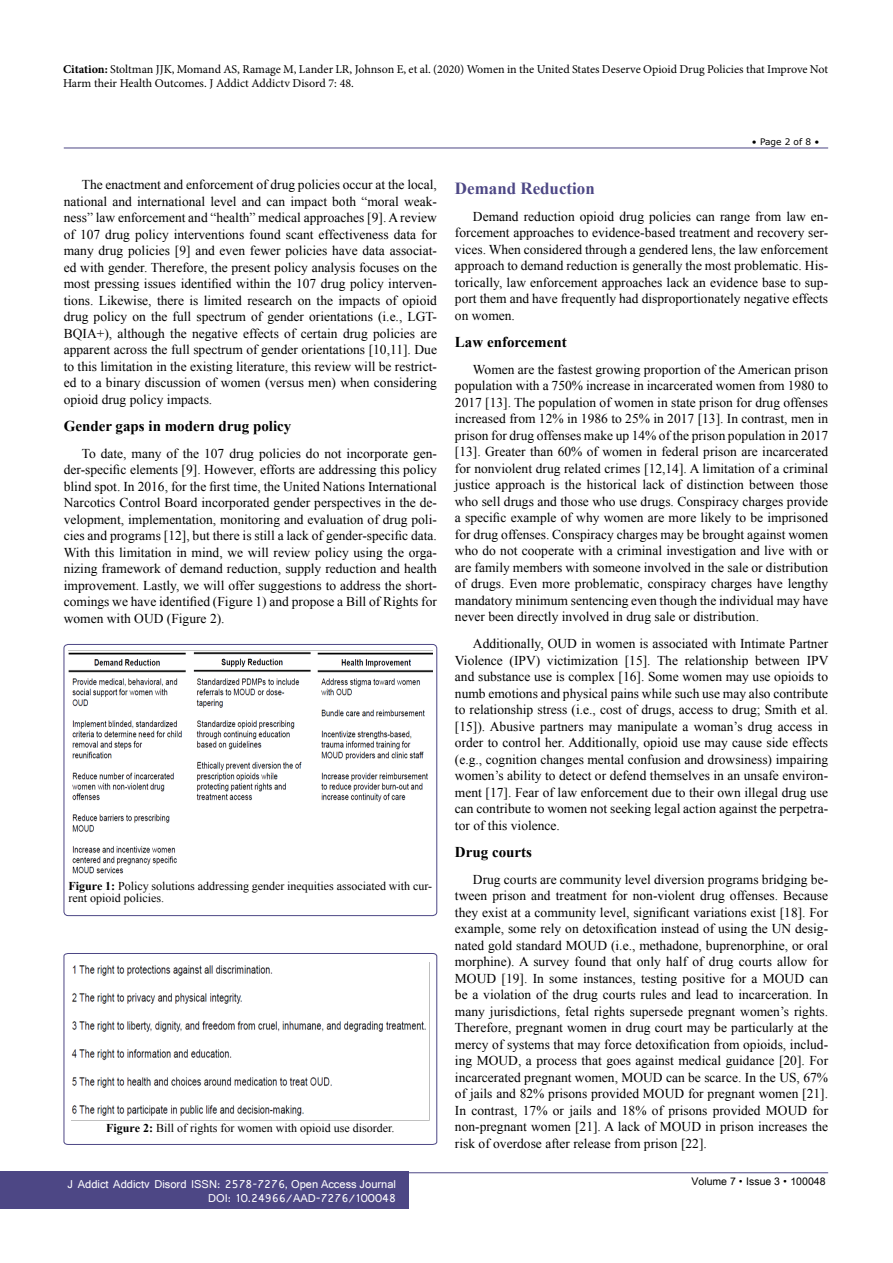
<style>
.page{position:relative;width:893px;height:1263px;background:#fff}
.page>*{position:absolute;margin:0;border:0;box-sizing:border-box;transform-origin:0 0}
.t1{font:700 16.95px "Times New Roman";color:#4d4785}
.t2{font:700 15px "Times New Roman";color:#000}
.t3{font:13.5px/16.5px "Times New Roman";color:#000;text-align:justify}
.t4{font:12px/13.5px "Minion Pro";color:#000}
.t5{font:12px/12px "Times New Roman";color:#000}
.t6{font:12px/14.2px "Shruti";color:#fff;text-align:right}
.t7{font:10.5px "Arial Unicode MS";color:#000}
.t8{font:9px "MS Reference Sans Serif";color:#000}
.s1{font-weight:700}
.s2{font-family:"Batang"}
</style>
<div class="page">
<hr style="left:64px;top:148px;width:764px;height:1px;background:#4d4785">
<hr style="left:64px;top:1172px;width:764px;height:1px;background:#4d4785">
<div style="left:0;top:1171px;width:409px;height:38px;background:#4d4785"></div>
<div style="left:64px;top:644px;width:373px;height:272px;border:1px solid #4d4785;border-radius:4px"></div>
<svg style="left:64px;top:953px;width:373px;height:192px"></svg>
<img style="left:69px;top:650px;width:363px;height:224px">
<img style="left:72px;top:962px;width:357px;height:158px">
<p class="t4" style="left:63px;top:63px;width:767px"><span class="s1">Citation:</span> Stoltman JJK, Momand AS, Ramage M, Lander LR, Johnson E, et al. (2020) Women in the United States Deserve Opioid Drug Policies that Improve Not<br>Harm their Health Outcomes. J Addict Addictv Disord 7: 48.</p>
<p class="t3" style="left:64px;top:176px;width:375px;text-indent:18px">The enactment and enforcement of drug policies occur at the local, national and international level and can impact both “moral weak&shy;ness” law enforcement and “health” medical approaches [9]. A review of 107 drug policy interventions found scant effectiveness data for many drug policies [9] and even fewer policies have data associat&shy;ed with gender. Therefore, the present policy analysis focuses on the most pressing issues identified within the 107 drug policy interven&shy;tions. Likewise, there is limited research on the impacts of opioid drug policy on the full spectrum of gender orientations (i.e., LGT-BQIA+), although the negative effects of certain drug policies are apparent across the full spectrum of gender orientations [10,11]. Due to this limitation in the existing literature, this review will be restrict&shy;ed to a binary discussion of women (versus men) when considering opioid drug policy impacts.</p>
<p class="t2" style="left:64px;top:415px;width:229px">Gender gaps in modern drug policy</p>
<p class="t3" style="left:64px;top:445px;width:375px;text-indent:18px">To date, many of the 107 drug policies do not incorporate gen&shy;der-specific elements [9]. However, efforts are addressing this policy blind spot. In 2016, for the first time, the United Nations International Narcotics Control Board incorporated gender perspectives in the de&shy;velopment, implementation, monitoring and evaluation of drug poli&shy;cies and programs [12], but there is still a lack of gender-specific data.<br>With this limitation in mind, we will review policy using the orga&shy;nizing framework of demand reduction, supply reduction and health improvement. Lastly, we will offer suggestions to address the short&shy;comings we have identified (Figure 1) and propose a Bill of Rights for women with OUD (Figure 2).</p>
<p class="t5" style="left:69px;top:879px;width:365px"><span class="s1">Figure 1:</span> Policy solutions addressing gender inequities associated with cur&shy;rent opioid policies.</p>
<p class="t5" style="left:106px;top:1122px;width:290px"><span class="s1">Figure 2:</span> Bill of rights for women with opioid use disorder.</p>
<p class="t8" style="left:752px;top:136px;width:69px">• Page 2 of 8 •</p>
<p class="t1" style="left:455px;top:176px;width:141px">Demand Reduction</p>
<p class="t3" style="left:455px;top:208px;width:375px;text-indent:18px">Demand reduction opioid drug policies can range from law en&shy;forcement approaches to evidence-based treatment and recovery ser&shy;vices. When considered through a gendered lens, the law enforcement approach to demand reduction is generally the most problematic. His&shy;torically, law enforcement approaches lack an evidence base to sup&shy;port them and have frequently had disproportionately negative effects on women.</p>
<p class="t2" style="left:455px;top:331px;width:113px">Law enforcement</p>
<p class="t3" style="left:455px;top:361px;width:375px;text-indent:18px">Women are the fastest growing proportion of the American prison population with a 750% increase in incarcerated women from 1980 to 2017 [13]. The population of women in state prison for drug offenses increased from 12% in 1986 to 25% in 2017 [13]. In contrast, men in prison for drug offenses make up 14% of the prison population in 2017 [13]. Greater than 60% of women in federal prison are incarcerated for nonviolent drug related crimes [12,14]. A limitation of a criminal justice approach is the historical lack of distinction between those who sell drugs and those who use drugs. Conspiracy charges provide a specific example of why women are more likely to be imprisoned for drug offenses. Conspiracy charges may be brought against women who do not cooperate with a criminal investigation and live with or are family members with someone involved in the sale or distribution of drugs. Even more problematic, conspiracy charges have lengthy mandatory minimum sentencing even though the individual may have never been directly involved in drug sale or distribution.</p>
<p class="t3" style="left:455px;top:635px;width:375px;text-indent:18px">Additionally, OUD in women is associated with Intimate Partner Violence (IPV) victimization [15]. The relationship between IPV and substance use is complex [16]. Some women may use opioids to numb emotions and physical pains while such use may also contribute to relationship stress (i.e., cost of drugs, access to drug; Smith et al. [15]). Abusive partners may manipulate a woman’s drug access in order to control her. Additionally, opioid use may cause side effects (e.g., cognition changes mental confusion and drowsiness) impairing women’s ability to detect or defend themselves in an unsafe environ&shy;ment [17]. Fear of law enforcement due to their own illegal drug use can contribute to women not seeking legal action against the perpetra&shy;tor of this violence.</p>
<p class="t2" style="left:455px;top:841px;width:79px">Drug courts</p>
<p class="t3" style="left:455px;top:871px;width:375px;text-indent:18px">Drug courts are community level diversion programs bridging be&shy;tween prison and treatment for non-violent drug offenses. Because they exist at a community level, significant variations exist [18]. For example, some rely on detoxification instead of using the UN desig&shy;nated gold standard MOUD (i.e., methadone, buprenorphine, or oral morphine). A survey found that only half of drug courts allow for MOUD [19]. In some instances, testing positive for a MOUD can be a violation of the drug courts rules and lead to incarceration. In many jurisdictions, fetal rights supersede pregnant women’s rights.<br>Therefore, pregnant women in drug court may be particularly at the mercy of systems that may force detoxification from opioids, includ&shy;ing MOUD, a process that goes against medical guidance [20]. For incarcerated pregnant women, MOUD can be scarce. In the US, 67% of jails and 82% prisons provided MOUD for pregnant women [21].<br>In contrast, 17% or jails and 18% of prisons provided MOUD for non-pregnant women [21]. A lack of MOUD in prison increases the risk of overdose after release from prison [22].</p>
<p class="t6" style="left:68px;top:1176px;width:330px">J Addict Addictv Disord ISSN: 2578-7276, Open Access Journal<br>DOI: 10.24966/AAD-7276/100048</p>
<p class="t7" style="left:692px;top:1173px;width:135px">Volume 7 <span class="s2">•</span> Issue 3 <span class="s2">•</span> 100048</p>
</div>
